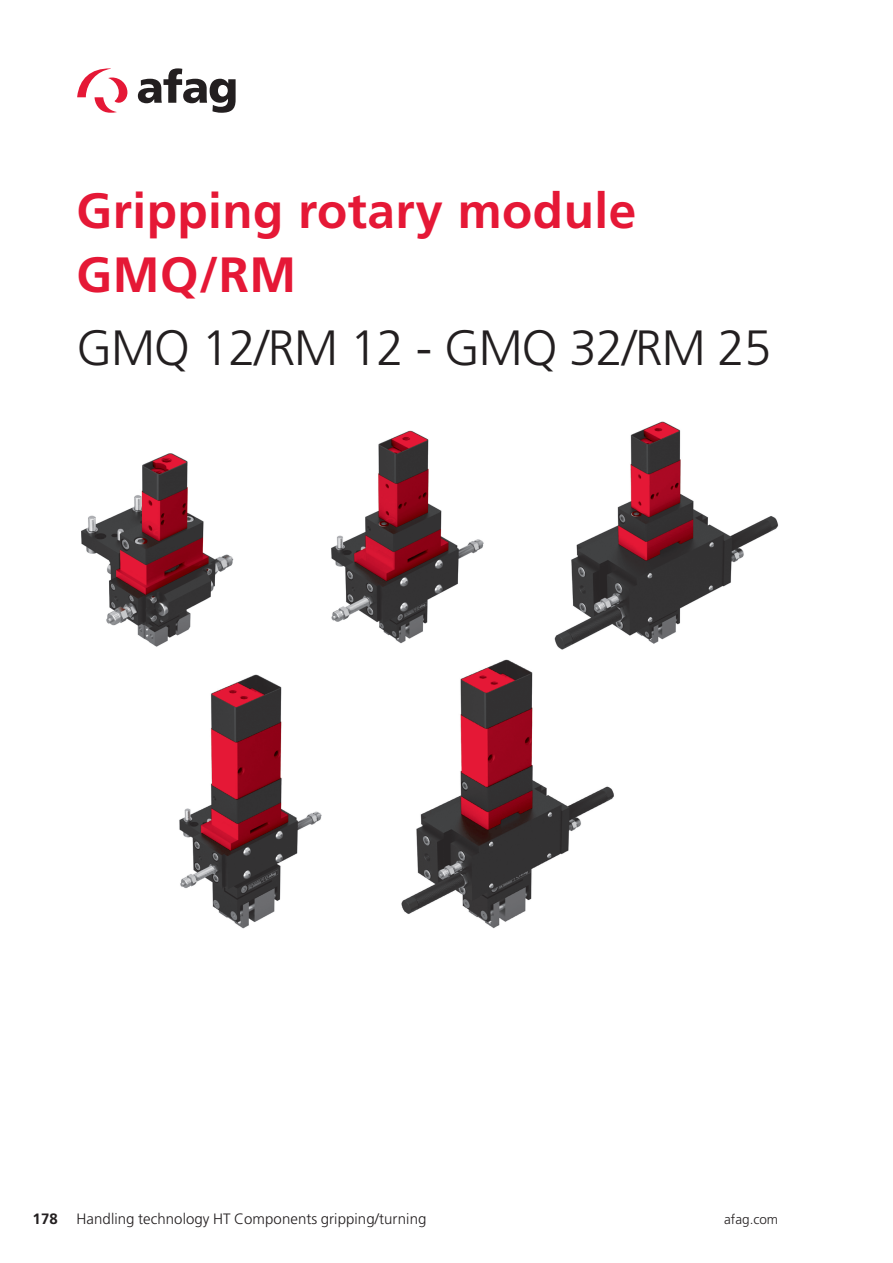
<style>
.page{position:relative;width:893px;height:1263px;background:#fff}
.page>*{position:absolute;margin:0;border:0;box-sizing:border-box;transform-origin:0 0}
.t1{font:700 49.5px/64.5px "Frutiger LT Pro";letter-spacing:.01em;color:#e51836}
.t2{font:300 49.5px "Frutiger LT Pro";letter-spacing:-.02em;color:#231f20}
.t3{font:300 15px "Frutiger LT Pro";letter-spacing:.005em;color:#231f20}
.t4{font:300 13.5px "Frutiger LT Pro";color:#231f20}
.s1{font-weight:700}
</style>
<div class="page">
<svg style="left:77px;top:68px;width:50px;height:45px"></svg>
<svg style="left:138px;top:68px;width:98px;height:45px"></svg>
<img style="left:81px;top:453px;width:153px;height:194px">
<img style="left:331px;top:431px;width:153px;height:212px">
<img style="left:554px;top:421px;width:225px;height:229px">
<img style="left:179px;top:674px;width:143px;height:255px">
<img style="left:401px;top:659px;width:213px;height:270px">
<h1 class="t1" style="left:77px;top:178px;width:561px">Gripping rotary module<br>GMQ/RM</h1>
<h1 class="t2" style="left:77px;top:319px;width:697px">GMQ 12/RM 12 - GMQ 32/RM 25</h1>
<p class="t3" style="left:33px;top:1210px;width:395px"><span class="s1">178</span> Handling technology HT Components gripping/turning</p>
<p class="t4" style="left:724px;top:1211px;width:55px">afag.com</p>
</div>
